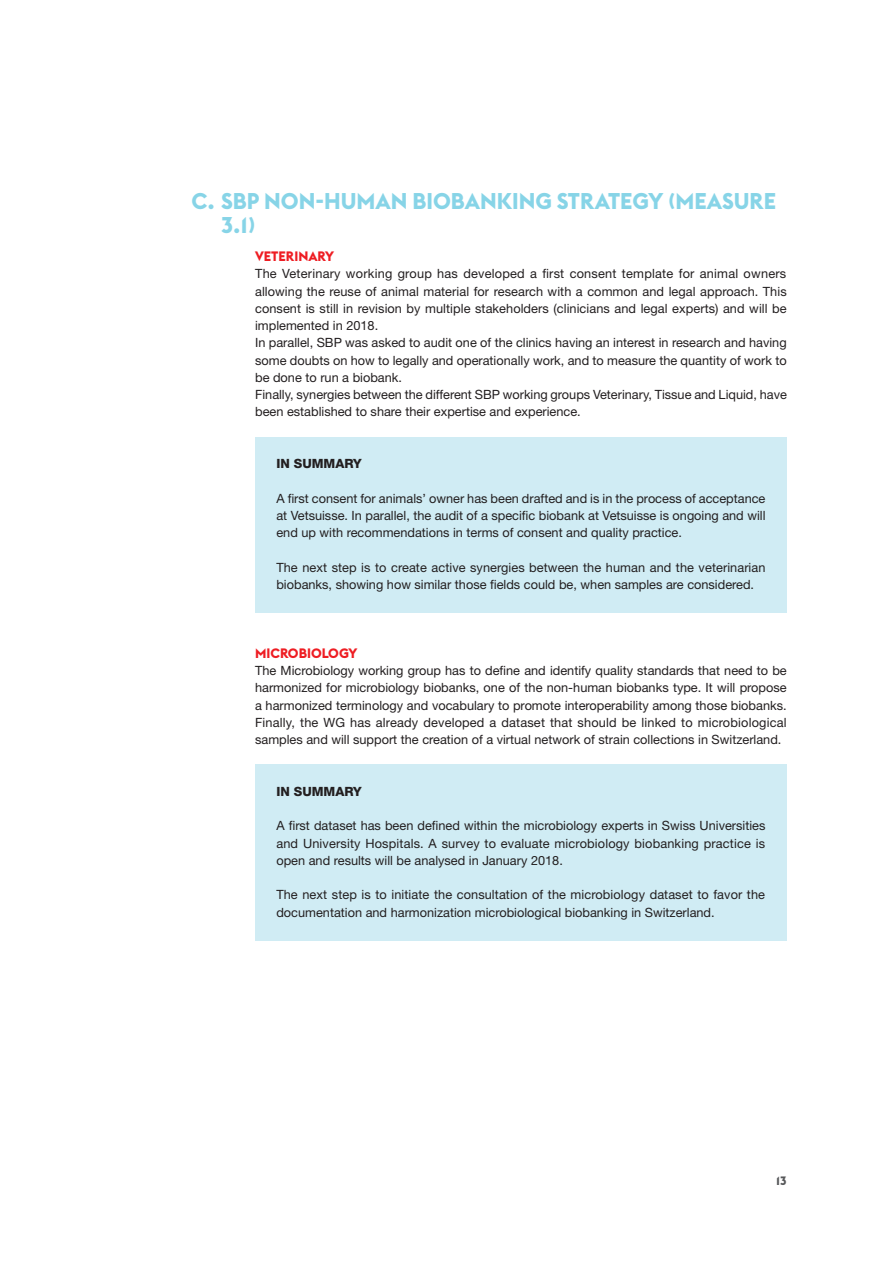
<style>
.page{position:relative;width:893px;height:1263px;background:#fff}
.page>*{position:absolute;margin:0;border:0;box-sizing:border-box;transform-origin:0 0}
.t1{font:700 22.5px/24px "Euclid Flex";color:#87d4e7}
.t2{font:700 13.5px "Euclid Flex";color:#ee1d23}
.t3{font:12.75px/17.2px "Helvetica Neue";color:#231f20}
.t4{font:800 12.75px "Helvetica Neue";color:#231f20}
.t5{font:700 12px "Euclid Flex";color:#57585a}
</style>
<div class="page">
<div style="left:255px;top:437px;width:532px;height:55px;background:#d0ecf4"></div>
<div style="left:255px;top:471px;width:532px;height:90px;background:#d0ecf4"></div>
<div style="left:255px;top:540px;width:532px;height:73px;background:#d0ecf4"></div>
<div style="left:255px;top:764px;width:532px;height:56px;background:#d0ecf4"></div>
<div style="left:255px;top:799px;width:532px;height:90px;background:#d0ecf4"></div>
<div style="left:255px;top:868px;width:532px;height:72px;background:#d0ecf4"></div>
<h1 class="t1" style="left:221px;top:189px;width:556px;text-indent:-30px">C. SBP NON-HUMAN BIOBANKING STRATEGY (MEASURE<br>3.1)</h1>
<p class="t2" style="left:255px;top:248px;width:80px">VETERINARY</p>
<p class="t3" style="left:255px;top:265px;width:533px">The Veterinary working group has developed a first consent template for animal owners allowing the reuse of animal material for research with a common and legal approach. This consent is still in revision by multiple stakeholders (clinicians and legal experts) and will be implemented in 2018.<br>In parallel, SBP was asked to audit one of the clinics having an interest in research and having some doubts on how to legally and operationally work, and to measure the quantity of work to be done to run a biobank.<br>Finally, synergies between the different SBP working groups Veterinary, Tissue and Liquid, have been established to share their expertise and experience.</p>
<p class="t4" style="left:276px;top:456px;width:87px">IN SUMMARY</p>
<p class="t3" style="left:276px;top:489px;width:491px;text-align:justify">A first consent for animals’ owner has been drafted and is in the process of acceptance at Vetsuisse. In parallel, the audit of a specific biobank at Vetsuisse is ongoing and will end up with recommendations in terms of consent and quality practice.</p>
<p class="t3" style="left:276px;top:558px;width:491px">The next step is to create active synergies between the human and the veterinarian biobanks, showing how similar those fields could be, when samples are considered.</p>
<p class="t2" style="left:255px;top:645px;width:104px">MICROBIOLOGY</p>
<p class="t3" style="left:255px;top:662px;width:533px;text-align:justify">The Microbiology working group has to define and identify quality standards that need to be harmonized for microbiology biobanks, one of the non-human biobanks type. It will propose a harmonized terminology and vocabulary to promote interoperability among those biobanks.<br>Finally, the WG has already developed a dataset that should be linked to microbiological samples and will support the creation of a virtual network of strain collections in Switzerland.</p>
<p class="t4" style="left:276px;top:784px;width:87px">IN SUMMARY</p>
<p class="t3" style="left:276px;top:817px;width:490px;text-align:justify">A first dataset has been defined within the microbiology experts in Swiss Universities and University Hospitals. A survey to evaluate microbiology biobanking practice is open and results will be analysed in January 2018.</p>
<p class="t3" style="left:276px;top:886px;width:490px">The next step is to initiate the consultation of the microbiology dataset to favor the documentation and harmonization microbiological biobanking in Switzerland.</p>
<p class="t5" style="left:776px;top:1174px;width:12px">13</p>
</div>
